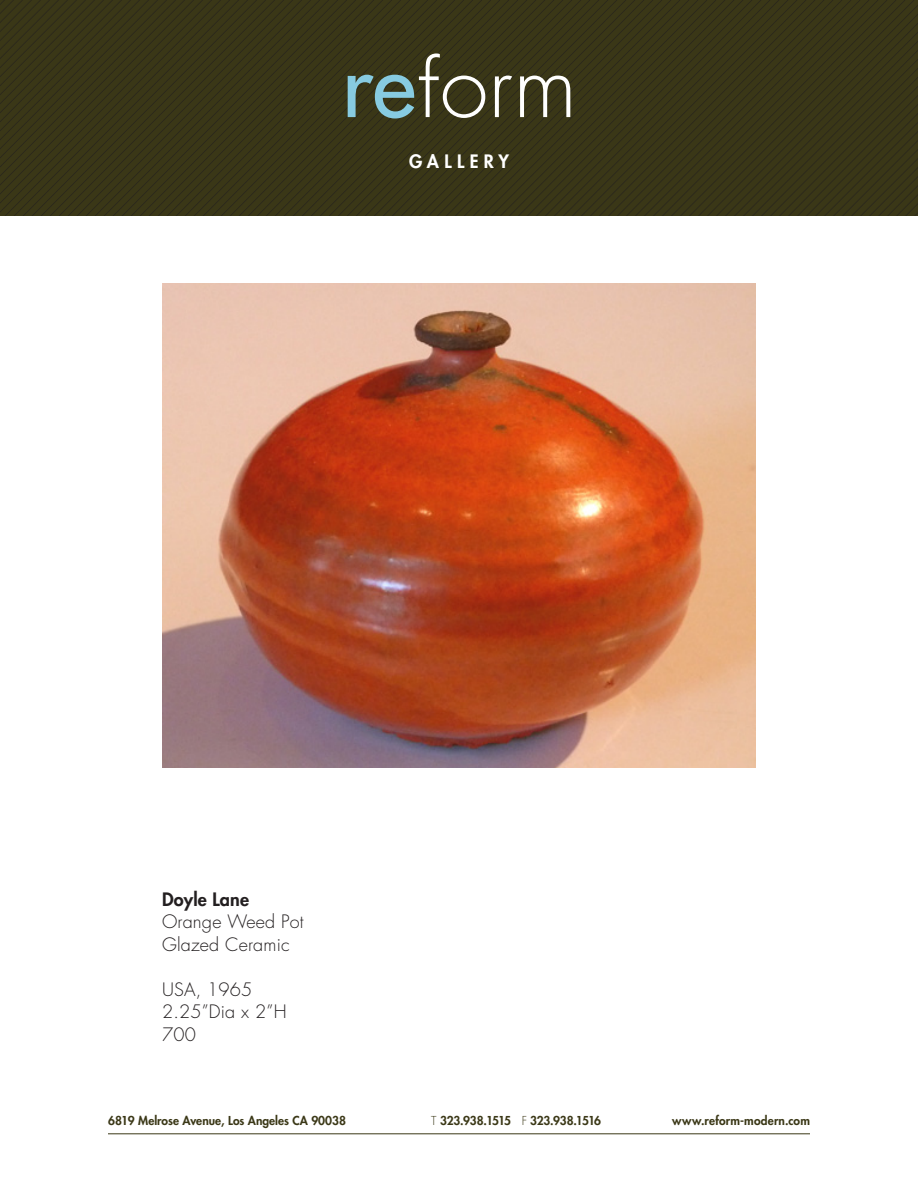
<style>
.page{position:relative;width:918px;height:1188px;background:#fff}
.page>*{position:absolute;margin:0;border:0;box-sizing:border-box;transform-origin:0 0}
.t1{font:300 18px "Futura Std";letter-spacing:.01em;color:#231f20}
.t2{font:800 18px "Futura Std";letter-spacing:.01em;color:#231f20}
.t3{font:800 18px "Futura Std";letter-spacing:.3em;color:#fff}
.t4{font:800 12px "Futura Std";color:#3b3817}
.t5{font:800 12px "Futura Std";letter-spacing:-.02em;color:#3b3817}
.s1{font-weight:300}
</style>
<div class="page">
<img style="left:0;top:0;width:918px;height:216px">
<svg style="left:348px;top:53px;width:222px;height:66px;background:#565a45"></svg>
<hr style="left:108px;top:1134px;width:702px;height:1px;background:#3b3817">
<img style="left:162px;top:284px;width:594px;height:483px">
<h1 class="t3" style="left:409px;top:150px;width:101px">GALLERY</h1>
<p class="t2" style="left:162px;top:888px;width:89px">Doyle Lane</p>
<p class="t1" style="left:162px;top:911px;width:143px">Orange Weed Pot</p>
<p class="t1" style="left:162px;top:933px;width:129px">Glazed Ceramic</p>
<p class="t1" style="left:162px;top:978px;width:92px">USA, 1965</p>
<p class="t1" style="left:162px;top:1001px;width:126px">2.25”Dia x 2”H</p>
<p class="t1" style="left:162px;top:1023px;width:35px">700</p>
<p class="t4" style="left:108px;top:1113px;width:240px">6819 Melrose Avenue, Los Angeles CA 90038</p>
<p class="t5" style="left:431px;top:1113px;width:172px"><span class="s1">T</span> 323.938.1515 <span class="s1">F</span> 323.938.1516</p>
<p class="t4" style="left:672px;top:1113px;width:139px">www.reform-modern.com</p>
</div>
